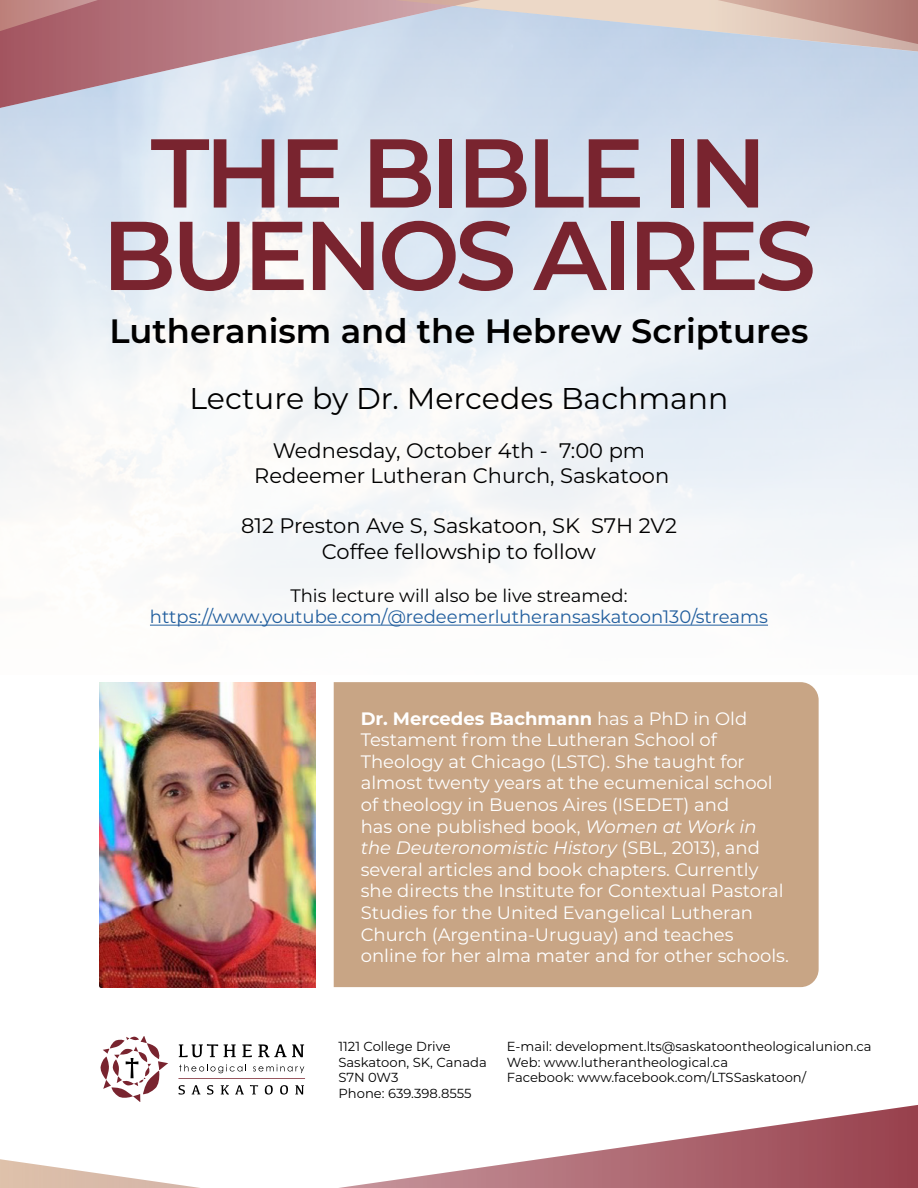
<style>
.page{position:relative;width:918px;height:1188px;background:#fff}
.page>*{position:absolute;margin:0;border:0;box-sizing:border-box;transform-origin:0 0}
.t1{font:600 97.5px/82.5px "Montserrat";letter-spacing:-.05em;color:#79242f;text-align:center}
.t2{font:600 33.75px "Montserrat";color:#000}
.t3{font:30px "Montserrat";color:#000}
.t4{font:21px/25.2px "Montserrat";color:#000;text-align:center}
.t5{font:18px/21.6px "Montserrat";color:#fff}
.t6{font:18px "Montserrat";color:#215e9e}
.t7{font:18px "Montserrat";color:#000}
.t8{font:13.2px/15.8px "Montserrat";color:#000}
.s1{font-weight:700}
.s2{font-style:italic}
</style>
<div class="page">
<svg style="left:0;top:0;width:107px;height:6px"></svg>
<svg style="left:107px;top:0;width:811px;height:6px;background:#cea59f"></svg>
<img style="left:0;top:6px;width:918px;height:619px">
<hr style="left:150px;top:625px;width:618px;height:1px;background:#215e9e">
<div style="left:334px;top:682px;width:485px;height:305px;background:#c8a585"></div>
<img style="left:99px;top:682px;width:216px;height:305px">
<svg style="left:551px;top:1105px;width:367px;height:83px"></svg>
<svg style="left:0;top:1157px;width:551px;height:31px"></svg>
<svg style="left:100px;top:1037px;width:68px;height:64px"></svg>
<svg style="left:179px;top:1044px;width:39px;height:13px"></svg>
<svg style="left:224px;top:1044px;width:12px;height:13px"></svg>
<svg style="left:242px;top:1044px;width:10px;height:13px"></svg>
<svg style="left:258px;top:1044px;width:46px;height:13px"></svg>
<svg style="left:179px;top:1064px;width:67px;height:9px"></svg>
<svg style="left:253px;top:1064px;width:51px;height:9px"></svg>
<svg style="left:179px;top:1085px;width:6px;height:10px"></svg>
<svg style="left:192px;top:1085px;width:8px;height:9px"></svg>
<svg style="left:207px;top:1085px;width:6px;height:10px"></svg>
<svg style="left:221px;top:1085px;width:8px;height:10px"></svg>
<svg style="left:235px;top:1085px;width:9px;height:9px"></svg>
<svg style="left:250px;top:1085px;width:8px;height:9px"></svg>
<svg style="left:265px;top:1085px;width:8px;height:10px"></svg>
<svg style="left:280px;top:1085px;width:8px;height:10px"></svg>
<svg style="left:295px;top:1085px;width:9px;height:10px"></svg>
<hr style="left:178px;top:1078px;width:127px;height:1px;background:#79242f">
<h1 class="t1" style="left:102px;top:127px;width:716px">THE BIBLE IN<br>BUENOS AIRES</h1>
<h2 class="t2" style="left:110px;top:307px;width:700px">Lutheranism and the Hebrew Scriptures</h2>
<h3 class="t3" style="left:190px;top:378px;width:540px">Lecture by Dr. Mercedes Bachmann</h3>
<p class="t4" style="left:254px;top:437px;width:417px">Wednesday, October 4th - 7:00 pm<br>Redeemer Lutheran Church, Saskatoon</p>
<p class="t4" style="left:241px;top:513px;width:437px">812 Preston Ave S, Saskatoon, SK S7H 2V2<br>Coffee fellowship to follow</p>
<p class="t7" style="left:290px;top:583px;width:339px">This lecture will also be live streamed:</p>
<p class="t6" style="left:150px;top:605px;width:620px">https://www.youtube.com/@redeemerlutheransaskatoon130/streams</p>
<p class="t5" style="left:361px;top:707px;width:430px"><span class="s1">Dr. Mercedes Bachmann</span> has a PhD in Old Testament from the Lutheran School of Theology at Chicago (LSTC). She taught for almost twenty years at the ecumenical school of theology in Buenos Aires (ISEDET) and<br>has one published book, <span class="s2">Women at Work in the Deuteronomistic History</span> (SBL, 2013), and several articles and book chapters. Currently she directs the Institute for Contextual Pastoral Studies for the United Evangelical Lutheran Church (Argentina-Uruguay) and teaches online for her alma mater and for other schools.</p>
<p class="t8" style="left:338px;top:1038px;width:150px">1121 College Drive<br>Saskatoon, SK, Canada<br>S7N 0W3<br>Phone: 639.398.8555</p>
<p class="t8" style="left:507px;top:1038px;width:366px">E-mail: development.lts@saskatoontheologicalunion.ca<br>Web: www.lutherantheological.ca<br>Facebook: www.facebook.com/LTSSaskatoon/</p>
</div>
